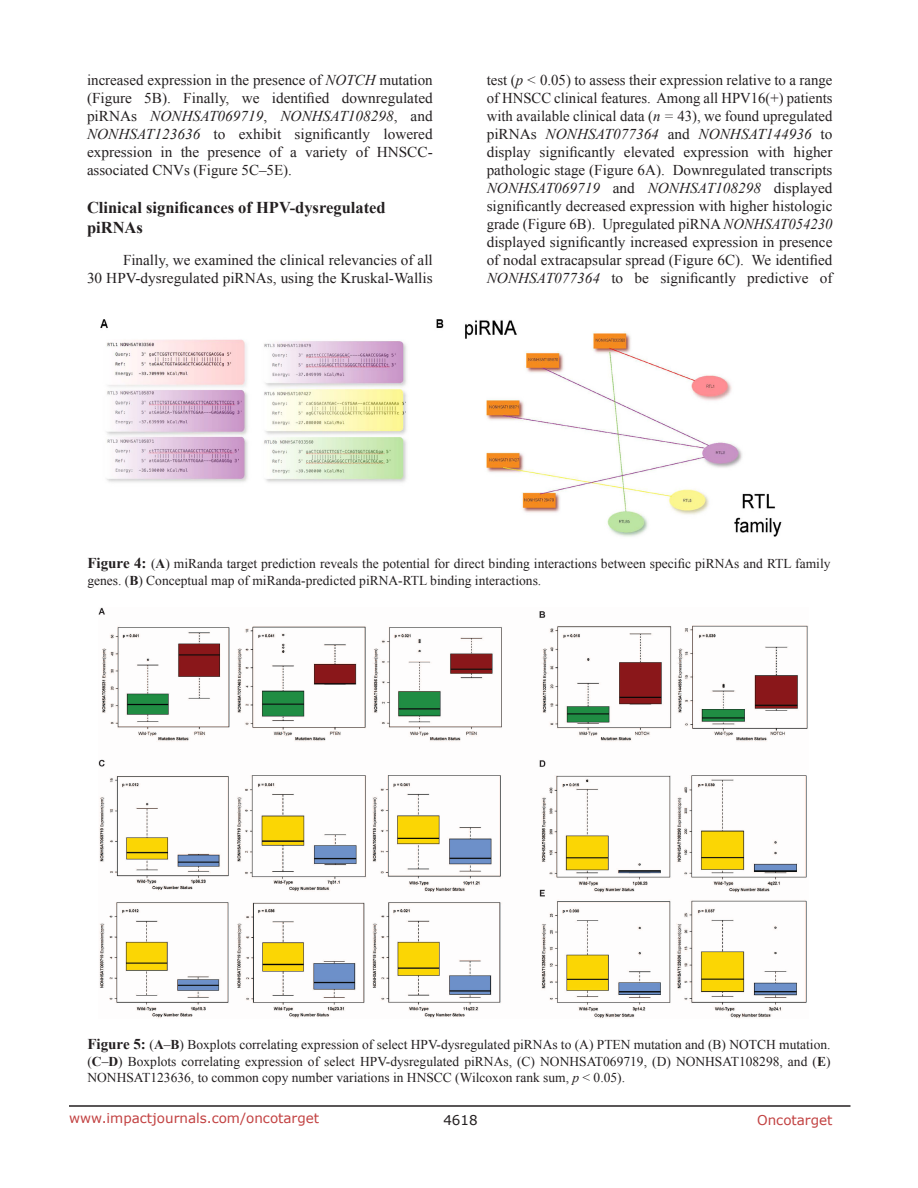
<style>
.page{position:relative;width:918px;height:1188px;background:#fff}
.page>*{position:absolute;margin:0;border:0;box-sizing:border-box;transform-origin:0 0}
.SubHeading{font:700 16.5px/19.8px "Times New Roman";color:#231f20}
.BodyText{font:15px/18px "Times New Roman";color:#231f20;text-align:justify}
.Figuretrx{font:13.5px/16.2px "Times New Roman";color:#231f20}
.t1{font:13.5px "Verdana";color:#c24141}
.t2{font:13.5px "Verdana";color:#231f20}
.s1{font-style:italic}
.s2{font-weight:700;font-size:15px}
.s3{font-weight:700}
</style>
<div class="page">
<hr style="left:69px;top:1105px;width:781px;height:2px;background:#231f20">
<img style="left:101px;top:319px;width:681px;height:218px">
<img style="left:99px;top:607px;width:709px;height:412px">
<p class="BodyText" style="left:87px;top:71px;width:347px">increased expression in the presence of <span class="s1">NOTCH</span> mutation (Figure 5B). Finally, we identified downregulated piRNAs <span class="s1">NONHSAT069719</span>, <span class="s1">NONHSAT108298</span>, and <span class="s1">NONHSAT123636</span> to exhibit significantly lowered expression in the presence of a variety of HNSCC&shy;associated CNVs (Figure 5C–5E).</p>
<p class="SubHeading" style="left:87px;top:197px;width:300px">Clinical significances of HPV-dysregulated piRNAs</p>
<p class="BodyText" style="left:87px;top:250px;width:347px;text-align:right">Finally, we examined the clinical relevancies of all<br>30 HPV-dysregulated piRNAs, using the Kruskal-Wallis</p>
<p class="BodyText" style="left:487px;top:71px;width:347px">test (<span class="s1">p &lt;</span> 0.05) to assess their expression relative to a range of HNSCC clinical features. Among all HPV16(+) patients with available clinical data (<span class="s1">n =</span> 43), we found upregulated piRNAs <span class="s1">NONHSAT077364</span> and <span class="s1">NONHSAT144936</span> to display significantly elevated expression with higher pathologic stage (Figure 6A). Downregulated transcripts <span class="s1">NONHSAT069719</span> and <span class="s1">NONHSAT108298</span> displayed significantly decreased expression with higher histologic grade (Figure 6B). Upregulated piRNA <span class="s1">NONHSAT054230 </span>displayed significantly increased expression in presence of nodal extracapsular spread (Figure 6C). We identified <span class="s1">NONHSAT077364</span> to be significantly predictive of</p>
<p class="Figuretrx" style="left:87px;top:556px;width:745px"><span class="s2">Figure 4:</span> (<span class="s3">A</span>) miRanda target prediction reveals the potential for direct binding interactions between specific piRNAs and RTL family genes. (<span class="s3">B</span>) Conceptual map of miRanda-predicted piRNA-RTL binding interactions.</p>
<p class="Figuretrx" style="left:87px;top:1037px;width:745px;text-align:justify"><span class="s2">Figure 5:</span> (<span class="s3">A</span>–<span class="s3">B</span>) Boxplots correlating expression of select HPV-dysregulated piRNAs to (A) PTEN mutation and (B) NOTCH mutation. (<span class="s3">C</span>–<span class="s3">D</span>) Boxplots correlating expression of select HPV-dysregulated piRNAs, (C) NONHSAT069719, (D) NONHSAT108298, and (<span class="s3">E</span>)<br>NONHSAT123636, to common copy number variations in HNSCC (Wilcoxon rank sum, <span class="s1">p</span> &lt; 0.05).</p>
<p class="t1" style="left:69px;top:1109px;width:252px">www.impactjournals.com/oncotarget</p>
<p class="t2" style="left:443px;top:1111px;width:36px">4618</p>
<p class="t1" style="left:757px;top:1111px;width:77px">Oncotarget</p>
</div>
